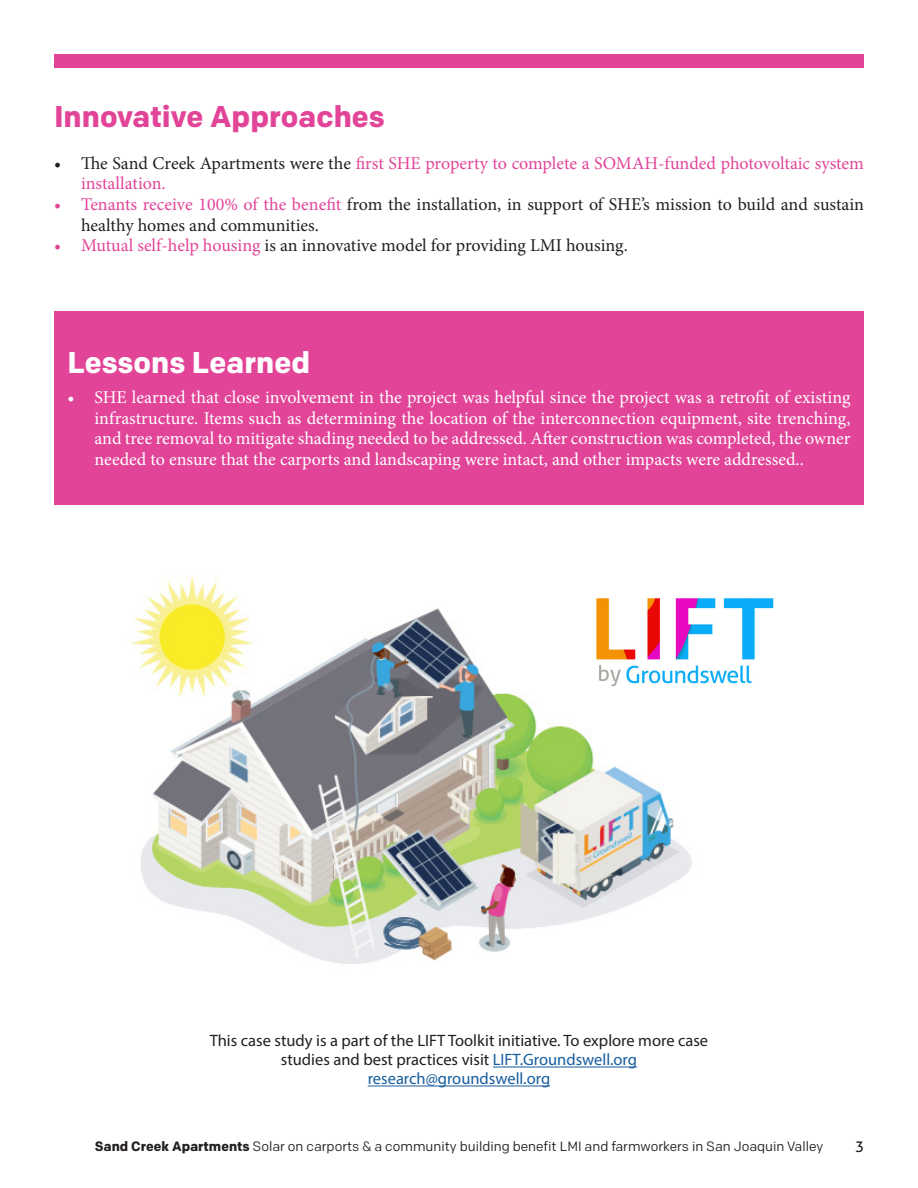
<style>
.page{position:relative;width:918px;height:1188px;background:#fff}
.page>*{position:absolute;margin:0;border:0;box-sizing:border-box;transform-origin:0 0}
.t1{font:700 30px "Colfax";color:#e24498}
.Heading_1{font:700 30px "Colfax";color:#fff}
.t2{font:18px/20.7px "Minion Pro";color:#fff;text-align:justify}
.t3{font:18px/20.7px "Minion Pro";letter-spacing:-.005em;color:#231f20}
.t4{font:18px/20.7px "Minion Pro";letter-spacing:-.005em;color:#e24498}
.t5{font:16.5px/19px "Myriad Pro";color:#231f20;text-align:center}
.t6{font:16.5px "Myriad Pro";color:#175d9e}
.t7{font:15px "Aller";color:#231f20}
.t8{font:13.5px "Colfax";color:#231f20}
.s1{color:#231f20}
.s2{color:#e24498}
.s3{color:#175d9e}
.s4{font-weight:700}
</style>
<div class="page">
<div style="left:54px;top:311px;width:810px;height:194px;background:#e24498"></div>
<img style="left:133px;top:576px;width:559px;height:388px">
<img style="left:592px;top:581px;width:182px;height:116px">
<div style="left:54px;top:54px;width:810px;height:14px;background:#e24498"></div>
<hr style="left:493px;top:1067px;width:144px;height:1px;background:#175d9e">
<hr style="left:368px;top:1086px;width:182px;height:1px;background:#175d9e">
<p class="t1" style="left:54px;top:98px;width:332px">Innovative Approaches</p>
<p class="t4" style="left:81px;top:153px;width:784px;text-indent:-27px"><span class="s1">• The Sand Creek Apartments were the</span> first SHE property to complete a SOMAH-funded photovoltaic system installation.</p>
<p class="t3" style="left:81px;top:194px;width:785px;text-indent:-27px"><span class="s2">• Tenants receive 100% of the benefit</span> from the installation, in support of SHE’s mission to build and sustain healthy homes and communities.</p>
<p class="t3" style="left:54px;top:235px;width:575px"><span class="s2">• Mutual self-help housing</span> is an innovative model for providing LMI housing.</p>
<p class="Heading_1" style="left:68px;top:344px;width:244px">Lessons Learned</p>
<p class="t2" style="left:94px;top:387px;width:758px;text-indent:-27px">• SHE learned that close involvement in the project was helpful since the project was a retrofit of existing infrastructure. Items such as determining the location of the interconnection equipment, site trenching, and tree removal to mitigate shading needed to be addressed. After construction was completed, the owner needed to ensure that the carports and landscaping were intact, and other impacts were addressed..</p>
<p class="t5" style="left:210px;top:1031px;width:500px">This case study is a part of the LIFT Toolkit initiative. To explore more case studies and best practices visit <span class="s3">LIFT.Groundswell.org</span></p>
<p class="t6" style="left:368px;top:1069px;width:184px">research@groundswell.org</p>
<p class="t8" style="left:95px;top:1138px;width:730px"><span class="s4">Sand Creek Apartments</span> Solar on carports &amp; a community building benefit LMI and farmworkers in San Joaquin Valley</p>
<p class="t7" style="left:855px;top:1137px;width:10px">3</p>
</div>
